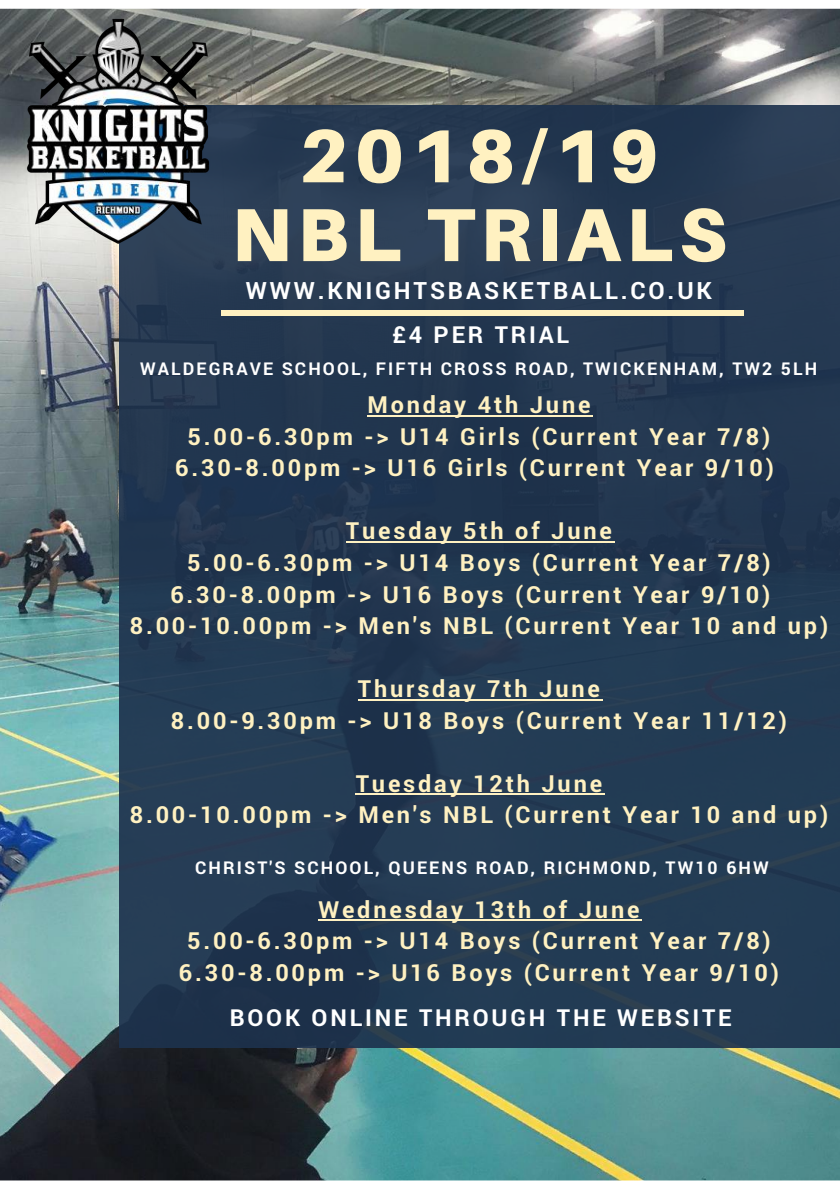
<style>
.page{position:relative;width:840px;height:1191px;background:#fff}
.page>*{position:absolute;margin:0;border:0;box-sizing:border-box;transform-origin:0 0}
.t1{font:900 75.2px/78.8px "Aileron";letter-spacing:.08em;color:#fff1c1;text-align:center}
.t2{font:700 23.8px "Roboto";letter-spacing:.12em;color:#fff}
.t3{font:700 23.4px/31.6px "Roboto";letter-spacing:.12em;color:#fff1c1;text-align:center}
.t4{font:700 23.4px "Roboto";letter-spacing:.12em;color:#fff}
.t5{font:700 17.6px "Roboto";letter-spacing:.12em;color:#fff}
</style>
<div class="page">
<img style="left:0;top:9px;width:840px;height:1171px">
<div style="left:119px;top:105px;width:721px;height:942px;background:#233a53"></div>
<hr style="left:367px;top:415px;width:226px;height:1px;background:#fff1c1">
<hr style="left:346px;top:541px;width:269px;height:1px;background:#fff1c1">
<hr style="left:358px;top:698px;width:245px;height:2px;background:#fff1c1">
<hr style="left:356px;top:793px;width:249px;height:1px;background:#fff1c1">
<hr style="left:318px;top:919px;width:324px;height:2px;background:#fff1c1">
<div style="left:221px;top:310px;width:523px;height:5px;background:#fff1c1"></div>
<img style="left:0;top:8px;width:348px;height:284px">
<h1 class="t1" style="left:232px;top:115px;width:496px">2018/19<br>NBL TRIALS</h1>
<p class="t2" style="left:246px;top:274px;width:467px">WWW.KNIGHTSBASKETBALL.CO.UK</p>
<p class="t4" style="left:392px;top:318px;width:179px">£4 PER TRIAL</p>
<p class="t5" style="left:140px;top:356px;width:678px">WALDEGRAVE SCHOOL, FIFTH CROSS ROAD, TWICKENHAM, TW2 5LH</p>
<p class="t3" style="left:175px;top:388px;width:600px">Monday 4th June<br>5.00-6.30pm -&gt; U14 Girls (Current Year 7/8)<br>6.30-8.00pm -&gt; U16 Girls (Current Year 9/10)</p>
<p class="t3" style="left:346px;top:514px;width:268px">Tuesday 5th of June</p>
<p class="t3" style="left:187px;top:546px;width:585px">5.00-6.30pm -&gt; U14 Boys (Current Year 7/8)</p>
<p class="t3" style="left:170px;top:577px;width:601px">6.30-8.00pm -&gt; U16 Boys (Current Year 9/10)</p>
<p class="t3" style="left:130px;top:609px;width:700px">8.00-10.00pm -&gt; Men's NBL (Current Year 10 and up)</p>
<p class="t3" style="left:171px;top:672px;width:618px">Thursday 7th June<br>8.00-9.30pm -&gt; U18 Boys (Current Year 11/12)</p>
<p class="t3" style="left:130px;top:766px;width:700px">Tuesday 12th June<br>8.00-10.00pm -&gt; Men's NBL (Current Year 10 and up)</p>
<p class="t5" style="left:195px;top:855px;width:575px">CHRIST'S SCHOOL, QUEENS ROAD, RICHMOND, TW10 6HW</p>
<p class="t3" style="left:179px;top:892px;width:601px">Wednesday 13th of June<br>5.00-6.30pm -&gt; U14 Boys (Current Year 7/8)<br>6.30-8.00pm -&gt; U16 Boys (Current Year 9/10)</p>
<p class="t4" style="left:230px;top:1001px;width:504px">BOOK ONLINE THROUGH THE WEBSITE</p>
</div>
